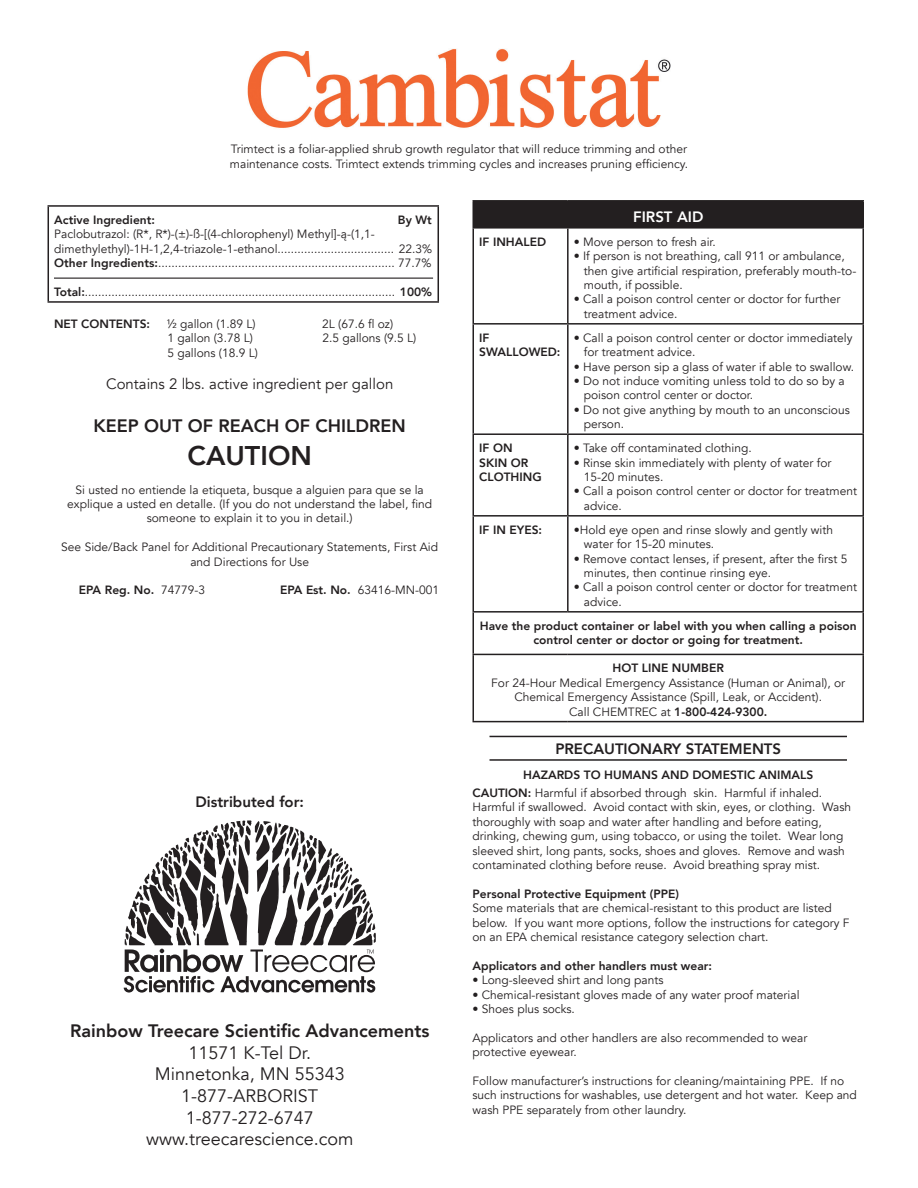
<style>
.page{position:relative;width:918px;height:1188px;background:#fff}
.page>*{position:absolute;margin:0;border:0;box-sizing:border-box;transform-origin:0 0}
.t1{font:800 27px "Avenir";color:#231f20}
.t2{font:18px "Avenir";color:#231f20}
.t3{font:800 18px "Avenir";color:#231f20}
.t4{font:15px "Avenir";color:#231f20}
.t5{font:800 15px "Avenir";color:#231f20}
.t6{font:800 15px "Avenir";color:#fff}
.t7{font:12px/14.4px "Avenir";color:#231f20}
.t8{font:800 12px/14.4px "Avenir";color:#231f20}
.s1{font-weight:800}
.s2{font-weight:400}
</style>
<div class="page">
<div style="left:473px;top:201px;width:390px;height:27px;background:#231f20"></div>
<hr style="left:472px;top:200px;width:96px;height:2px;background:#231f20">
<hr style="left:472px;top:202px;width:2px;height:25px;background:#231f20">
<hr style="left:568px;top:200px;width:296px;height:2px;background:#231f20">
<hr style="left:862px;top:202px;width:2px;height:25px;background:#231f20">
<hr style="left:472px;top:227px;width:96px;height:2px;background:#231f20">
<hr style="left:472px;top:229px;width:2px;height:94px;background:#231f20">
<hr style="left:568px;top:227px;width:296px;height:2px;background:#231f20">
<hr style="left:567px;top:229px;width:2px;height:94px;background:#231f20">
<hr style="left:862px;top:229px;width:2px;height:94px;background:#231f20">
<hr style="left:472px;top:323px;width:96px;height:2px;background:#231f20">
<hr style="left:472px;top:325px;width:2px;height:108px;background:#231f20">
<hr style="left:568px;top:323px;width:296px;height:2px;background:#231f20">
<hr style="left:567px;top:325px;width:2px;height:108px;background:#231f20">
<hr style="left:862px;top:325px;width:2px;height:108px;background:#231f20">
<hr style="left:472px;top:433px;width:96px;height:2px;background:#231f20">
<hr style="left:472px;top:435px;width:2px;height:80px;background:#231f20">
<hr style="left:568px;top:433px;width:296px;height:2px;background:#231f20">
<hr style="left:567px;top:435px;width:2px;height:80px;background:#231f20">
<hr style="left:862px;top:435px;width:2px;height:80px;background:#231f20">
<hr style="left:472px;top:515px;width:96px;height:2px;background:#231f20">
<hr style="left:472px;top:517px;width:2px;height:94px;background:#231f20">
<hr style="left:568px;top:515px;width:296px;height:2px;background:#231f20">
<hr style="left:567px;top:517px;width:2px;height:94px;background:#231f20">
<hr style="left:862px;top:517px;width:2px;height:94px;background:#231f20">
<hr style="left:472px;top:611px;width:96px;height:2px;background:#231f20">
<hr style="left:472px;top:613px;width:2px;height:41px;background:#231f20">
<hr style="left:568px;top:611px;width:296px;height:2px;background:#231f20">
<hr style="left:862px;top:613px;width:2px;height:41px;background:#231f20">
<hr style="left:472px;top:654px;width:96px;height:1px;background:#231f20">
<hr style="left:472px;top:655px;width:2px;height:66px;background:#231f20">
<hr style="left:568px;top:654px;width:296px;height:1px;background:#231f20">
<hr style="left:862px;top:655px;width:2px;height:66px;background:#231f20">
<hr style="left:472px;top:721px;width:96px;height:1px;background:#231f20">
<hr style="left:568px;top:721px;width:296px;height:1px;background:#231f20">
<hr style="left:490px;top:759px;width:357px;height:2px;background:#231f20">
<hr style="left:490px;top:736px;width:357px;height:1px;background:#231f20">
<svg style="left:124px;top:820px;width:252px;height:173px"></svg>
<hr style="left:48px;top:205px;width:391px;height:2px;background:#231f20">
<hr style="left:48px;top:207px;width:1px;height:94px;background:#231f20">
<hr style="left:438px;top:207px;width:1px;height:94px;background:#231f20">
<hr style="left:48px;top:301px;width:391px;height:2px;background:#231f20">
<hr style="left:54px;top:278px;width:379px;height:1px;background:#231f20">
<img style="left:247px;top:49px;width:424px;height:79px">
<p class="t7" style="left:230px;top:142px;width:460px">Trimtect is a foliar-applied shrub growth regulator that will reduce trimming and other maintenance costs. Trimtect extends trimming cycles and increases pruning efficiency.</p>
<p class="t8" style="left:54px;top:213px;width:102px">Active Ingredient:</p>
<p class="t8" style="left:398px;top:213px;width:35px">By Wt</p>
<p class="t7" style="left:54px;top:227px;width:380px">Paclobutrazol: (R*, R*)-(±)-ß-[(4-chlorophenyl) Methyl]-ą-(1,1- dimethylethyl)-1H-1,2,4-triazole-1-ethanol................................... 22.3%</p>
<p class="t7" style="left:54px;top:256px;width:379px"><span class="s1">Other Ingredients:</span>....................................................................... 77.7%</p>
<p class="t7" style="left:54px;top:285px;width:379px"><span class="s1">Total:</span>............................................................................................. <span class="s1">100%</span></p>
<p class="t8" style="left:54px;top:317px;width:98px">NET CONTENTS:</p>
<p class="t7" style="left:167px;top:317px;width:90px">½ gallon (1.89 L)</p>
<p class="t7" style="left:322px;top:317px;width:72px">2L (67.6 fl oz)</p>
<p class="t7" style="left:167px;top:331px;width:87px">1 gallon (3.78 L)</p>
<p class="t7" style="left:323px;top:331px;width:95px">2.5 gallons (9.5 L)</p>
<p class="t7" style="left:167px;top:346px;width:92px">5 gallons (18.9 L)</p>
<p class="t4" style="left:106px;top:375px;width:289px">Contains 2 lbs. active ingredient per gallon</p>
<p class="t3" style="left:94px;top:412px;width:314px">KEEP OUT OF REACH OF CHILDREN</p>
<p class="t1" style="left:188px;top:434px;width:126px">CAUTION</p>
<p class="t7" style="left:67px;top:483px;width:366px;text-align:center">Si usted no entiende la etiqueta, busque a alguien para que se la explique a usted en detalle. (If you do not understand the label, find someone to explain it to you in detail.)</p>
<p class="t7" style="left:61px;top:540px;width:378px;text-align:center">See Side/Back Panel for Additional Precautionary Statements, First Aid and Directions for Use</p>
<p class="t8" style="left:79px;top:583px;width:128px">EPA Reg. No. <span class="s2">74779-3</span></p>
<p class="t7" style="left:280px;top:583px;width:161px"><span class="s1">EPA Est. No.</span> 63416-MN-001</p>
<p class="t5" style="left:195px;top:790px;width:110px">Distributed for:</p>
<p class="t3" style="left:70px;top:1017px;width:361px">Rainbow Treecare Scientific Advancements</p>
<p class="t2" style="left:188px;top:1042px;width:124px">11571 K-Tel Dr.</p>
<p class="t2" style="left:155px;top:1064px;width:192px">Minnetonka, MN 55343</p>
<p class="t2" style="left:181px;top:1085px;width:139px">1-877-ARBORIST</p>
<p class="t2" style="left:186px;top:1107px;width:130px">1-877-272-6747</p>
<p class="t2" style="left:146px;top:1128px;width:209px">www.treecarescience.com</p>
<p class="t6" style="left:633px;top:205px;width:72px">FIRST AID</p>
<p class="t8" style="left:479px;top:234px;width:68px">IF INHALED</p>
<p class="t7" style="left:574px;top:235px;width:144px">• Move person to fresh air.</p>
<p class="t7" style="left:574px;top:249px;width:273px">• If person is not breathing, call 911 or ambulance,</p>
<p class="t7" style="left:584px;top:264px;width:274px">then give artificial respiration, preferably mouth-to-</p>
<p class="t7" style="left:584px;top:278px;width:100px">mouth, if possible.</p>
<p class="t7" style="left:574px;top:292px;width:268px">• Call a poison control center or doctor for further</p>
<p class="t7" style="left:584px;top:307px;width:95px">treatment advice.</p>
<p class="t8" style="left:479px;top:330px;width:12px">IF</p>
<p class="t8" style="left:479px;top:345px;width:83px">SWALLOWED:</p>
<p class="t7" style="left:574px;top:331px;width:280px">• Call a poison control center or doctor immediately</p>
<p class="t7" style="left:584px;top:345px;width:113px">for treatment advice.</p>
<p class="t7" style="left:574px;top:360px;width:282px">• Have person sip a glass of water if able to swallow.</p>
<p class="t7" style="left:574px;top:374px;width:272px">• Do not induce vomiting unless told to do so by a</p>
<p class="t7" style="left:584px;top:388px;width:171px">poison control center or doctor.</p>
<p class="t7" style="left:574px;top:403px;width:278px">• Do not give anything by mouth to an unconscious</p>
<p class="t7" style="left:584px;top:417px;width:42px">person.</p>
<p class="t8" style="left:479px;top:441px;width:64px">IF ON<br>SKIN OR<br>CLOTHING</p>
<p class="t7" style="left:574px;top:441px;width:180px">• Take off contaminated clothing.</p>
<p class="t7" style="left:574px;top:456px;width:259px">• Rinse skin immediately with plenty of water for</p>
<p class="t7" style="left:584px;top:470px;width:81px">15-20 minutes.</p>
<p class="t7" style="left:574px;top:484px;width:285px">• Call a poison control center or doctor for treatment</p>
<p class="t7" style="left:584px;top:499px;width:40px">advice.</p>
<p class="t8" style="left:479px;top:522px;width:64px">IF IN EYES:</p>
<p class="t7" style="left:574px;top:523px;width:261px">•Hold eye open and rinse slowly and gently with</p>
<p class="t7" style="left:584px;top:537px;width:132px">water for 15-20 minutes.</p>
<p class="t7" style="left:574px;top:552px;width:275px">• Remove contact lenses, if present, after the first 5</p>
<p class="t7" style="left:584px;top:566px;width:189px">minutes, then continue rinsing eye.</p>
<p class="t7" style="left:574px;top:580px;width:285px">• Call a poison control center or doctor for treatment</p>
<p class="t7" style="left:584px;top:595px;width:40px">advice.</p>
<p class="t8" style="left:480px;top:618px;width:378px;text-align:center">Have the product container or label with you when calling a poison control center or doctor or going for treatment.</p>
<p class="t8" style="left:613px;top:661px;width:113px">HOT LINE NUMBER</p>
<p class="t7" style="left:491px;top:676px;width:355px;text-align:center">For 24-Hour Medical Emergency Assistance (Human or Animal), or<br>Chemical Emergency Assistance (Spill, Leak, or Accident).</p>
<p class="t8" style="left:569px;top:704px;width:200px"><span class="s2">Call CHEMTREC at</span> 1-800-424-9300.</p>
<p class="t5" style="left:555px;top:737px;width:227px">PRECAUTIONARY STATEMENTS</p>
<p class="t8" style="left:523px;top:767px;width:292px">HAZARDS TO HUMANS AND DOMESTIC ANIMALS</p>
<p class="t7" style="left:472px;top:786px;width:380px"><span class="s1">CAUTION:</span> Harmful if absorbed through skin. Harmful if inhaled.<br>Harmful if swallowed. Avoid contact with skin, eyes, or clothing. Wash thoroughly with soap and water after handling and before eating, drinking, chewing gum, using tobacco, or using the toilet. Wear long sleeved shirt, long pants, socks, shoes and gloves. Remove and wash contaminated clothing before reuse. Avoid breathing spray mist.</p>
<p class="t8" style="left:472px;top:886px;width:208px">Personal Protective Equipment (PPE)</p>
<p class="t7" style="left:472px;top:901px;width:379px">Some materials that are chemical-resistant to this product are listed below. If you want more options, follow the instructions for category F on an EPA chemical resistance category selection chart.</p>
<p class="t8" style="left:472px;top:958px;width:241px">Applicators and other handlers must wear:</p>
<p class="t7" style="left:472px;top:973px;width:193px">• Long-sleeved shirt and long pants</p>
<p class="t7" style="left:472px;top:987px;width:329px">• Chemical-resistant gloves made of any water proof material</p>
<p class="t7" style="left:472px;top:1002px;width:104px">• Shoes plus socks.</p>
<p class="t7" style="left:472px;top:1031px;width:336px">Applicators and other handlers are also recommended to wear</p>
<p class="t7" style="left:472px;top:1045px;width:106px">protective eyewear.</p>
<p class="t7" style="left:472px;top:1074px;width:386px">Follow manufacturer’s instructions for cleaning/maintaining PPE. If no such instructions for washables, use detergent and hot water. Keep and wash PPE separately from other laundry.</p>
</div>
